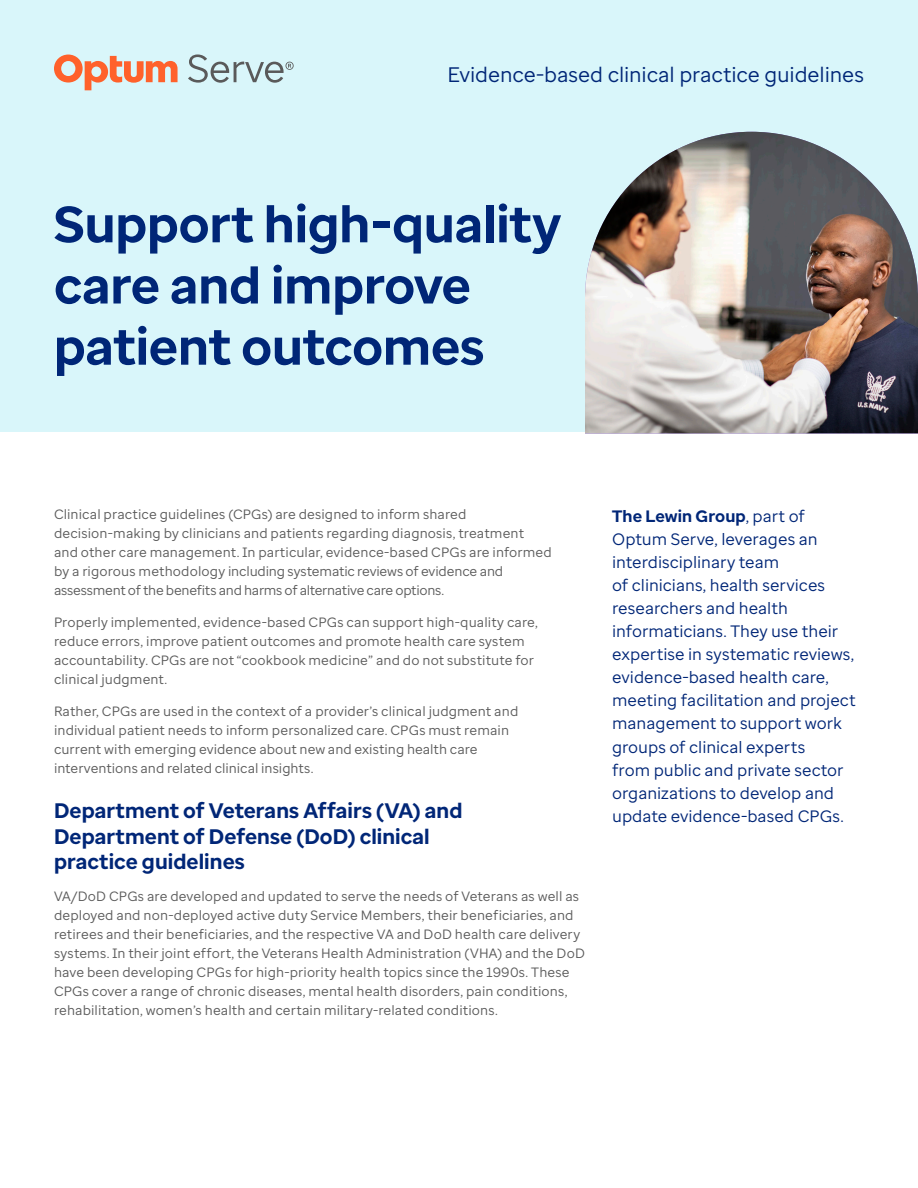
<style>
.page{position:relative;width:918px;height:1188px;background:#fff}
.page>*{position:absolute;margin:0;border:0;box-sizing:border-box;transform-origin:0 0}
.Headline{font:700 51px/61.2px "Optum Sans";color:#002677}
.Subhead{font:700 21px/25.2px "Optum Sans";letter-spacing:.005em;color:#002677}
.Product_label_-_Righ{font:21px "Optum Sans";letter-spacing:-.005em;color:#002677}
.Callout_body{font:16.5px/23.1px "Optum Sans";color:#002677}
.Body{font:13.5px/18.9px "Optum Sans";letter-spacing:.01em;color:#5a5a5a}
.s1{font-weight:700}
</style>
<div class="page">
<div style="left:0;top:0;width:918px;height:432px;background:#d9f6fa"></div>
<img style="left:585px;top:132px;width:333px;height:301px">
<svg style="left:188px;top:54px;width:106px;height:29px"></svg>
<svg style="left:54px;top:55px;width:124px;height:35px"></svg>
<p class="Product_label_-_Righ" style="left:448px;top:61px;width:418px">Evidence-based clinical practice guidelines</p>
<p class="Headline" style="left:54px;top:194px;width:509px">Support high-quality care and improve patient outcomes</p>
<p class="Body" style="left:54px;top:505px;width:499px">Clinical practice guidelines (CPGs) are designed to inform shared decision-making by clinicians and patients regarding diagnosis, treatment<br>and other care management. In particular, evidence-based CPGs are informed by a rigorous methodology including systematic reviews of evidence and assessment of the benefits and harms of alternative care options.</p>
<p class="Body" style="left:54px;top:613px;width:486px">Properly implemented, evidence-based CPGs can support high-quality care, reduce errors, improve patient outcomes and promote health care system accountability. CPGs are not “cookbook medicine” and do not substitute for clinical judgment.</p>
<p class="Body" style="left:54px;top:702px;width:466px">Rather, CPGs are used in the context of a provider’s clinical judgment and individual patient needs to inform personalized care. CPGs must remain current with emerging evidence about new and existing health care interventions and related clinical insights.</p>
<p class="Subhead" style="left:54px;top:799px;width:410px">Department of Veterans Affairs (VA) and<br>Department of Defense (DoD) clinical practice guidelines</p>
<p class="Body" style="left:54px;top:887px;width:532px">VA/DoD CPGs are developed and updated to serve the needs of Veterans as well as deployed and non-deployed active duty Service Members, their beneficiaries, and retirees and their beneficiaries, and the respective VA and DoD health care delivery systems. In their joint effort, the Veterans Health Administration (VHA) and the DoD have been developing CPGs for high-priority health topics since the 1990s. These CPGs cover a range of chronic diseases, mental health disorders, pain conditions, rehabilitation, women’s health and certain military-related conditions.</p>
<p class="Callout_body" style="left:612px;top:504px;width:245px"><span class="s1">The Lewin Group</span>, part of<br>Optum Serve, leverages an interdisciplinary team<br>of clinicians, health services researchers and health informaticians. They use their expertise in systematic reviews, evidence-based health care, meeting facilitation and project management to support work groups of clinical experts<br>from public and private sector organizations to develop and update evidence-based CPGs.</p>
</div>
